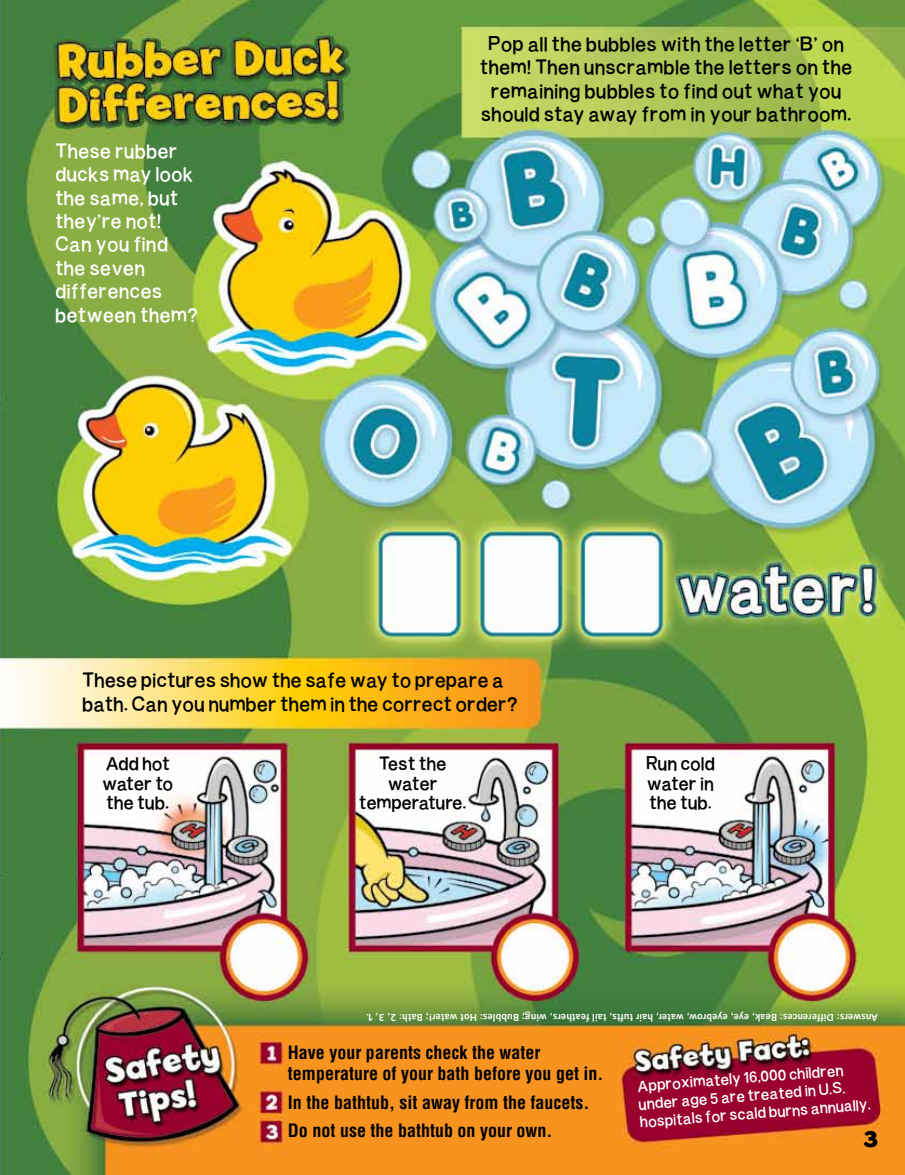
<style>
.page{position:relative;width:905px;height:1175px;background:#fff}
.page>*{position:absolute;margin:0;border:0;box-sizing:border-box;transform-origin:0 0}
.t1{font:700 24px "Billy";color:#000}
.t2{font:19.5px/23.4px "Burvetica NC";color:#000;text-align:center}
.t3{font:19.5px/23.4px "Burvetica NC";color:#fff}
.t4{font:700 condensed 18px/21.6px "Helvetica";color:#000}
.t5{font:18px/19.5px "Burvetica NC";letter-spacing:-.01em;color:#000}
.t6{font:15px/18px "Burvetica NC";color:#fff}
.t7{font:700 10.5px "Syntax";letter-spacing:.01em;color:#fff}
</style>
<div class="page">
<img style="left:0;top:0;width:904px;height:1174px">
<p class="t3" style="left:55px;top:138px;width:144px">These rubber ducks may look the same, but they’re not!<br>Can you find the seven differences between them?</p>
<p class="t2" style="left:480px;top:31px;width:374px">Pop all the bubbles with the letter ‘B’ on them! Then unscramble the letters on the remaining bubbles to find out what you should stay away from in your bathroom.</p>
<p class="t2" style="left:82px;top:667px;width:437px;text-align:left">These pictures show the safe way to prepare a bath. Can you number them in the correct order?</p>
<p class="t5" style="left:102px;top:753px;width:73px">Add hot water to the tub.</p>
<p class="t5" style="left:359px;top:753px;width:109px;text-align:center">Test the water temperature.</p>
<p class="t5" style="left:646px;top:753px;width:70px;text-align:justify">Run cold water in the tub.</p>
<p class="t7" style="left:878px;top:1024px;width:513px;rotate:-180deg">Answers: Differences: Beak, eye, eyebrow, water, hair tufts, tail feathers, wing; Bubbles: Hot water!; Bath: 2, 3, 1.</p>
<p class="t4" style="left:288px;top:1041px;width:317px">Have your parents check the water temperature of your bath before you get in.</p>
<p class="t4" style="left:288px;top:1088px;width:303px;line-height:28.5px">In the bathtub, sit away from the faucets.<br>Do not use the bathtub on your own.</p>
<p class="t6" style="left:636px;top:1077px;width:233px;rotate:-5deg">Approximately 16,000 children under age 5 are treated in U.S. hospitals for scald burns annually.</p>
<p class="t1" style="left:863px;top:1124px;width:16px">3</p>
</div>
